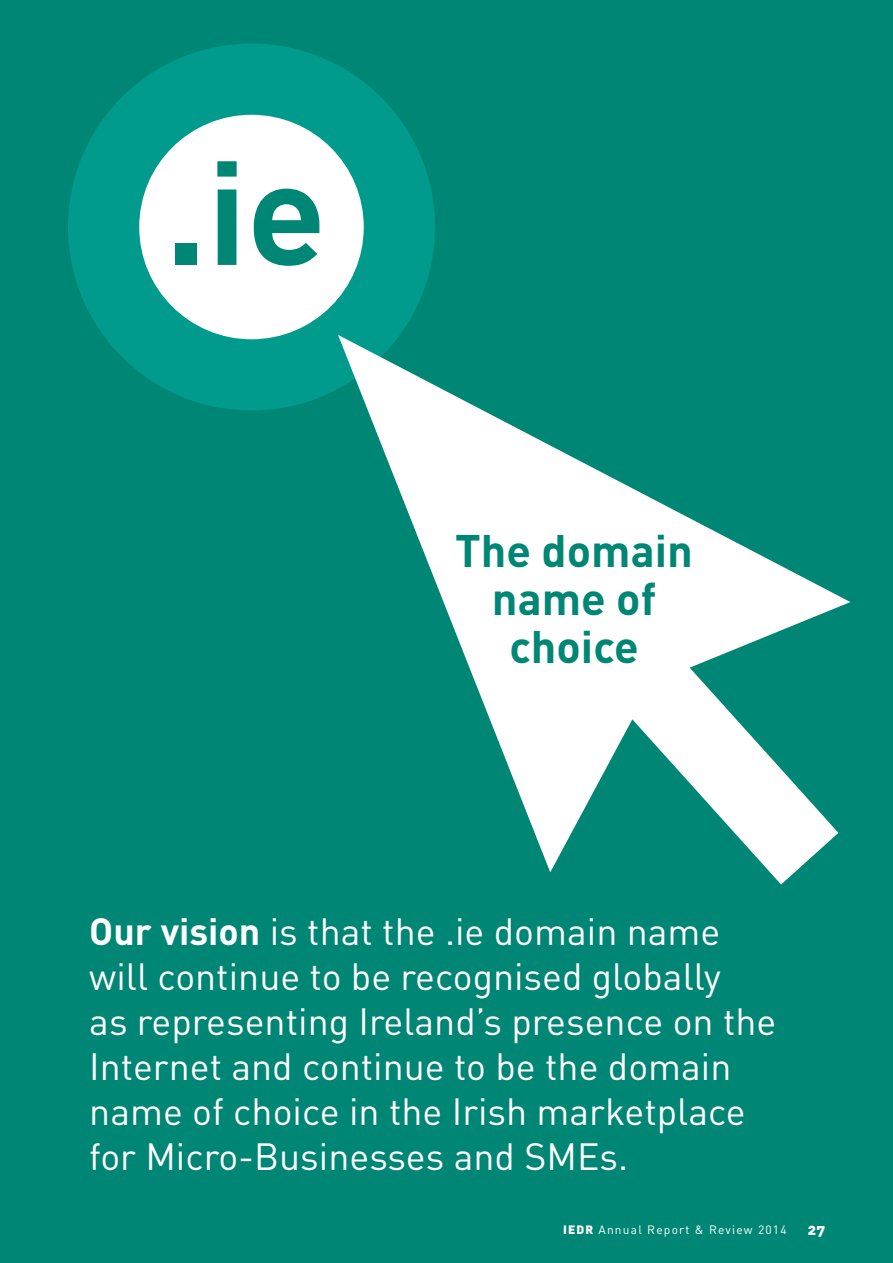
<style>
.page{position:relative;width:893px;height:1263px;background:#008674}
.page>*{position:absolute;margin:0;border:0;box-sizing:border-box;transform-origin:0 0}
.t1{font:700 144.75px "DIN";color:#008674}
.Spot_Arrow{font:700 45px "DIN";color:#008674}
.Spot_Body{font:37.5px/45px "DIN";color:#fff}
.t2{font:15px "DIN Black Alternate";color:#fff}
.t3{font:12px "DIN";letter-spacing:.1em;color:#fff}
.s1{font-weight:700}
.s2{font-family:"DIN Black Alternate"}
</style>
<div class="page">
<div style="left:68px;top:44px;width:367px;height:366px;background:#009b8d;border-radius:50%"></div>
<div style="left:139px;top:115px;width:225px;height:224px;background:#fff;border-radius:50%"></div>
<svg style="left:338px;top:335px;width:512px;height:549px"></svg>
<p class="t1" style="left:166px;top:118px;width:162px">.ie</p>
<p class="Spot_Arrow" style="left:455px;top:521px;width:239px">The domain</p>
<p class="Spot_Arrow" style="left:492px;top:569px;width:166px">name of</p>
<p class="Spot_Arrow" style="left:509px;top:617px;width:131px">choice</p>
<p class="Spot_Body" style="left:89px;top:909px;width:689px"><span class="s1">Our vision</span> is that the .ie domain name will continue to be recognised globally<br>as representing Ireland’s presence on the Internet and continue to be the domain name of choice in the Irish marketplace for Micro-Businesses and SMEs.</p>
<p class="t3" style="left:563px;top:1222px;width:225px"><span class="s2">IEDR</span> Annual Report &amp; Review 2014</p>
<p class="t2" style="left:808px;top:1220px;width:19px">27</p>
</div>
